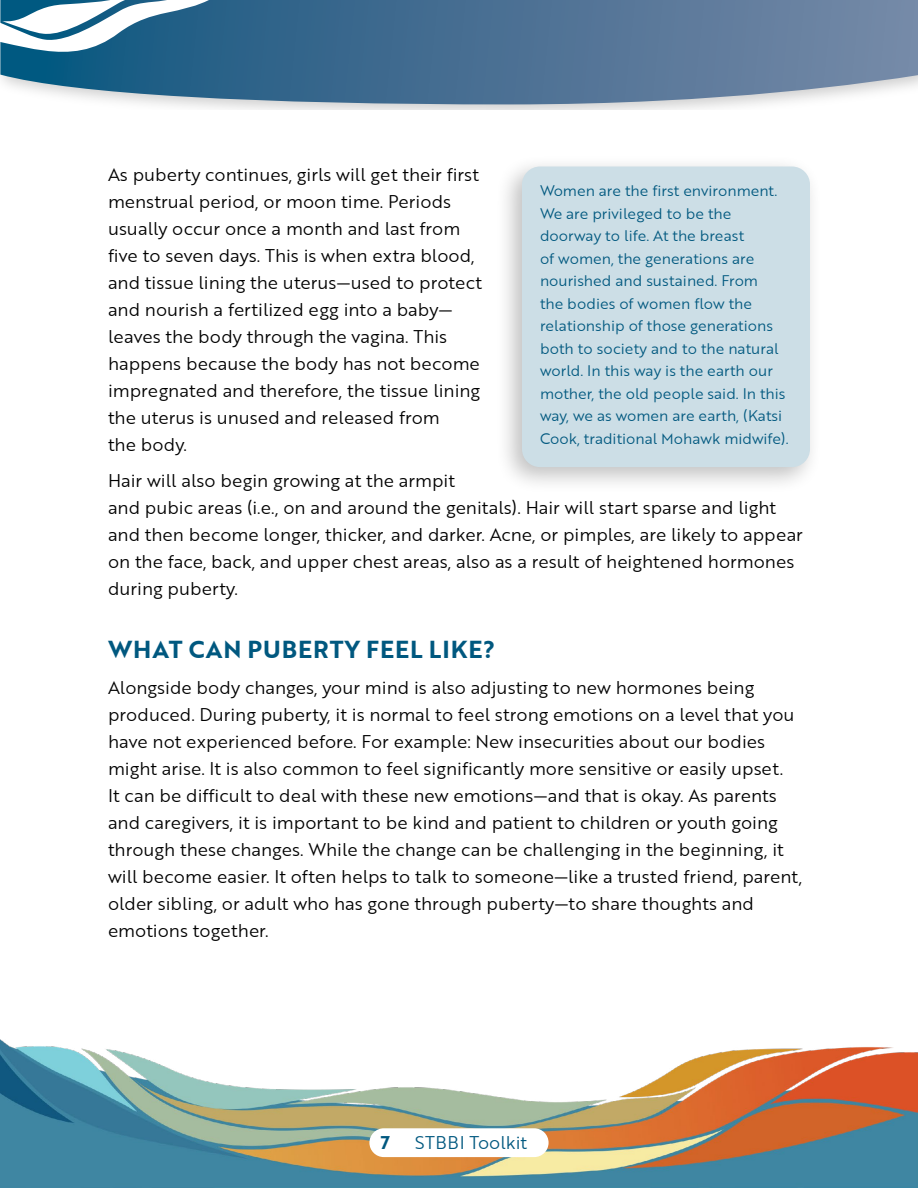
<style>
.page{position:relative;width:918px;height:1188px;background:#fff}
.page>*{position:absolute;margin:0;border:0;box-sizing:border-box;transform-origin:0 0}
.t1{font:24px "Brother 1816 Bold";letter-spacing:.04em;color:#00587f}
.t2{font:18px/27px "Brother 1816 Book";color:#000}
.t3{font:18px "Brother 1816 Book";color:#00587f}
.t4{font:18px "Brother 1816 Bold";color:#00587f}
.t5{font:15px/22.5px "Brother 1816 Book";color:#00587f}
</style>
<div class="page">
<img style="left:1px;top:1040px;width:917px;height:148px">
<div style="left:369px;top:1128px;width:180px;height:29px;background:#fff;border-radius:14px"></div>
<svg style="left:0;top:0;width:918px;height:104px;background:#5e7f9e"></svg>
<svg style="left:0;top:0;width:293px;height:70px"></svg>
<div style="left:495px;top:154px;width:327px;height:341px;background:#000;opacity:.25"></div>
<div style="left:522px;top:166px;width:288px;height:301px;background:#ccdee6;border-radius:18px"></div>
<p class="t2" style="left:108px;top:161px;width:375px">As puberty continues, girls will get their first menstrual period, or moon time. Periods usually occur once a month and last from five to seven days. This is when extra blood, and tissue lining the uterus—used to protect and nourish a fertilized egg into a baby— leaves the body through the vagina. This happens because the body has not become impregnated and therefore, the tissue lining the uterus is unused and released from<br>the body.</p>
<p class="t2" style="left:108px;top:467px;width:697px">Hair will also begin growing at the armpit<br>and pubic areas (i.e., on and around the genitals). Hair will start sparse and light and then become longer, thicker, and darker. Acne, or pimples, are likely to appear on the face, back, and upper chest areas, also as a result of heightened hormones during puberty.</p>
<p class="t5" style="left:540px;top:180px;width:250px">Women are the first environment.<br>We are privileged to be the doorway to life. At the breast<br>of women, the generations are nourished and sustained. From<br>the bodies of women flow the relationship of those generations both to society and to the natural world. In this way is the earth our mother, the old people said. In this way, we as women are earth, (Katsi<br>Cook, traditional Mohawk midwife).</p>
<h1 class="t1" style="left:108px;top:634px;width:389px">WHAT CAN PUBERTY FEEL LIKE?</h1>
<p class="t2" style="left:108px;top:674px;width:696px">Alongside body changes, your mind is also adjusting to new hormones being produced. During puberty, it is normal to feel strong emotions on a level that you have not experienced before. For example: New insecurities about our bodies might arise. It is also common to feel significantly more sensitive or easily upset.<br>It can be difficult to deal with these new emotions—and that is okay. As parents and caregivers, it is important to be kind and patient to children or youth going through these changes. While the change can be challenging in the beginning, it will become easier. It often helps to talk to someone—like a trusted friend, parent, older sibling, or adult who has gone through puberty—to share thoughts and emotions together.</p>
<p class="t4" style="left:381px;top:1131px;width:11px">7</p>
<p class="t3" style="left:415px;top:1131px;width:114px">STBBI Toolkit</p>
</div>
